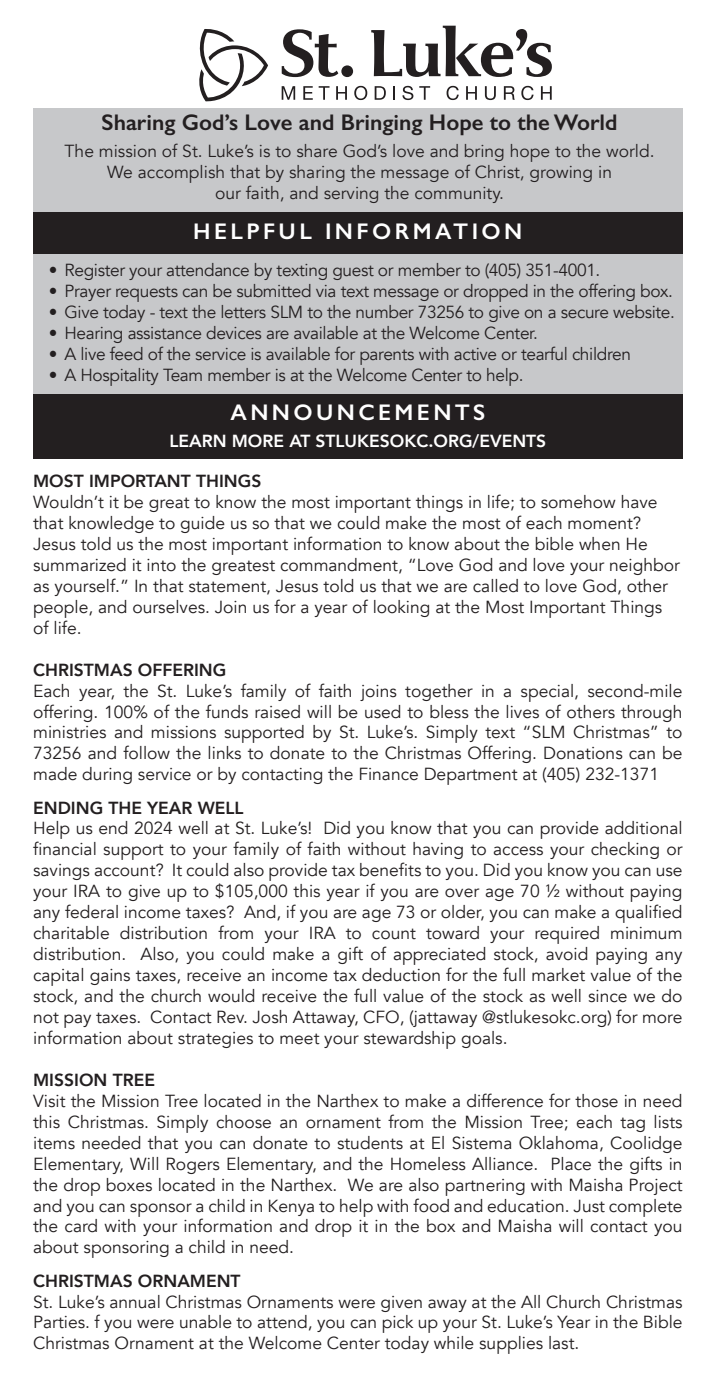
<style>
.page{position:relative;width:714px;height:1386px;background:#fff}
.page>*{position:absolute;margin:0;border:0;box-sizing:border-box;transform-origin:0 0}
.t1{font:600 22.75px "Gill Sans";color:#231f20}
.t2{font:600 22.75px "Gill Sans";letter-spacing:.15em;color:#fff}
.t3{font:17.5px/21px "Avenir";color:#231f20}
.t4{font:17.5px "Avenir";letter-spacing:-.02em;color:#231f20}
.t5{font:800 17.5px "Avenir";color:#fff}
.s1{font-weight:800}
</style>
<div class="page">
<div style="left:33px;top:212px;width:650px;height:42px;background:#231f20"></div>
<div style="left:33px;top:108px;width:650px;height:103px;background:#c7c8ca"></div>
<svg style="left:282px;top:29px;width:71px;height:48px"></svg>
<svg style="left:371px;top:26px;width:181px;height:51px"></svg>
<svg style="left:199px;top:29px;width:69px;height:73px"></svg>
<svg style="left:282px;top:86px;width:13px;height:14px"></svg>
<svg style="left:303px;top:86px;width:10px;height:14px"></svg>
<svg style="left:319px;top:86px;width:11px;height:14px"></svg>
<svg style="left:336px;top:86px;width:11px;height:14px"></svg>
<svg style="left:354px;top:86px;width:13px;height:14px"></svg>
<svg style="left:375px;top:86px;width:11px;height:14px"></svg>
<svg style="left:393px;top:86px;width:2px;height:14px"></svg>
<svg style="left:402px;top:86px;width:11px;height:14px"></svg>
<svg style="left:419px;top:86px;width:11px;height:14px"></svg>
<svg style="left:447px;top:86px;width:12px;height:14px"></svg>
<svg style="left:466px;top:86px;width:11px;height:14px"></svg>
<svg style="left:485px;top:86px;width:11px;height:14px"></svg>
<svg style="left:504px;top:86px;width:11px;height:14px"></svg>
<svg style="left:521px;top:86px;width:13px;height:14px"></svg>
<svg style="left:541px;top:86px;width:11px;height:14px"></svg>
<div style="left:33px;top:254px;width:649px;height:141px;background:#c7c8ca"></div>
<div style="left:33px;top:394px;width:650px;height:64px;background:#231f20"></div>
<p class="t1" style="left:102px;top:109px;width:517px">Sharing God’s Love and Bringing Hope to the World</p>
<p class="t3" style="left:65px;top:140px;width:592px;text-align:center">The mission of St. Luke’s is to share God’s love and bring hope to the world.<br>We accomplish that by sharing the message of Christ, growing in<br>our faith, and serving the community.</p>
<p class="t2" style="left:193px;top:218px;width:331px">HELPFUL INFORMATION</p>
<p class="t4" style="left:49px;top:260px;width:553px">• Register your attendance by texting guest or member to (405) 351-4001.</p>
<p class="t4" style="left:49px;top:281px;width:626px">• Prayer requests can be submitted via text message or dropped in the offering box.</p>
<p class="t4" style="left:49px;top:302px;width:628px">• Give today - text the letters SLM to the number 73256 to give on a secure website.</p>
<p class="t4" style="left:49px;top:323px;width:491px">• Hearing assistance devices are available at the Welcome Center.</p>
<p class="t4" style="left:49px;top:344px;width:584px">• A live feed of the service is available for parents with active or tearful children</p>
<p class="t4" style="left:49px;top:365px;width:476px">• A Hospitality Team member is at the Welcome Center to help.</p>
<p class="t2" style="left:230px;top:399px;width:256px">ANNOUNCEMENTS</p>
<p class="t5" style="left:169px;top:427px;width:378px">LEARN MORE AT STLUKESOKC.ORG/EVENTS</p>
<p class="t3" style="left:33px;top:471px;width:648px"><span class="s1">MOST IMPORTANT THINGS<br></span>Wouldn’t it be great to know the most important things in life; to somehow have that knowledge to guide us so that we could make the most of each moment?<br>Jesus told us the most important information to know about the bible when He summarized it into the greatest commandment, “Love God and love your neighbor as yourself.” In that statement, Jesus told us that we are called to love God, other people, and ourselves. Join us for a year of looking at the Most Important Things of life.</p>
<p class="t3" style="left:33px;top:659px;width:651px"><span class="s1">CHRISTMAS OFFERING<br></span>Each year, the St. Luke’s family of faith joins together in a special, second-mile offering. 100% of the funds raised will be used to bless the lives of others through ministries and missions supported by St. Luke’s. Simply text “SLM Christmas” to 73256 and follow the links to donate to the Christmas Offering. Donations can be made during service or by contacting the Finance Department at (405) 232-1371</p>
<p class="t3" style="left:33px;top:797px;width:651px"><span class="s1">ENDING THE YEAR WELL<br></span>Help us end 2024 well at St. Luke’s! Did you know that you can provide additional financial support to your family of faith without having to access your checking or savings account? It could also provide tax benefits to you. Did you know you can use your IRA to give up to $105,000 this year if you are over age 70 ½ without paying any federal income taxes? And, if you are age 73 or older, you can make a qualified charitable distribution from your IRA to count toward your required minimum distribution. Also, you could make a gift of appreciated stock, avoid paying any capital gains taxes, receive an income tax deduction for the full market value of the stock, and the church would receive the full value of the stock as well since we do not pay taxes. Contact Rev. Josh Attaway, CFO, (jattaway @stlukesokc.org) for more information about strategies to meet your stewardship goals.</p>
<p class="t3" style="left:33px;top:1070px;width:651px"><span class="s1">MISSION TREE<br></span>Visit the Mission Tree located in the Narthex to make a difference for those in need this Christmas. Simply choose an ornament from the Mission Tree; each tag lists items needed that you can donate to students at El Sistema Oklahoma, Coolidge Elementary, Will Rogers Elementary, and the Homeless Alliance. Place the gifts in the drop boxes located in the Narthex. We are also partnering with Maisha Project and you can sponsor a child in Kenya to help with food and education. Just complete the card with your information and drop it in the box and Maisha will contact you about sponsoring a child in need.</p>
<p class="t3" style="left:33px;top:1270px;width:651px"><span class="s1">CHRISTMAS ORNAMENT<br></span>St. Luke’s annual Christmas Ornaments were given away at the All Church Christmas Parties. f you were unable to attend, you can pick up your St. Luke’s Year in the Bible Christmas Ornament at the Welcome Center today while supplies last.</p>
</div>
